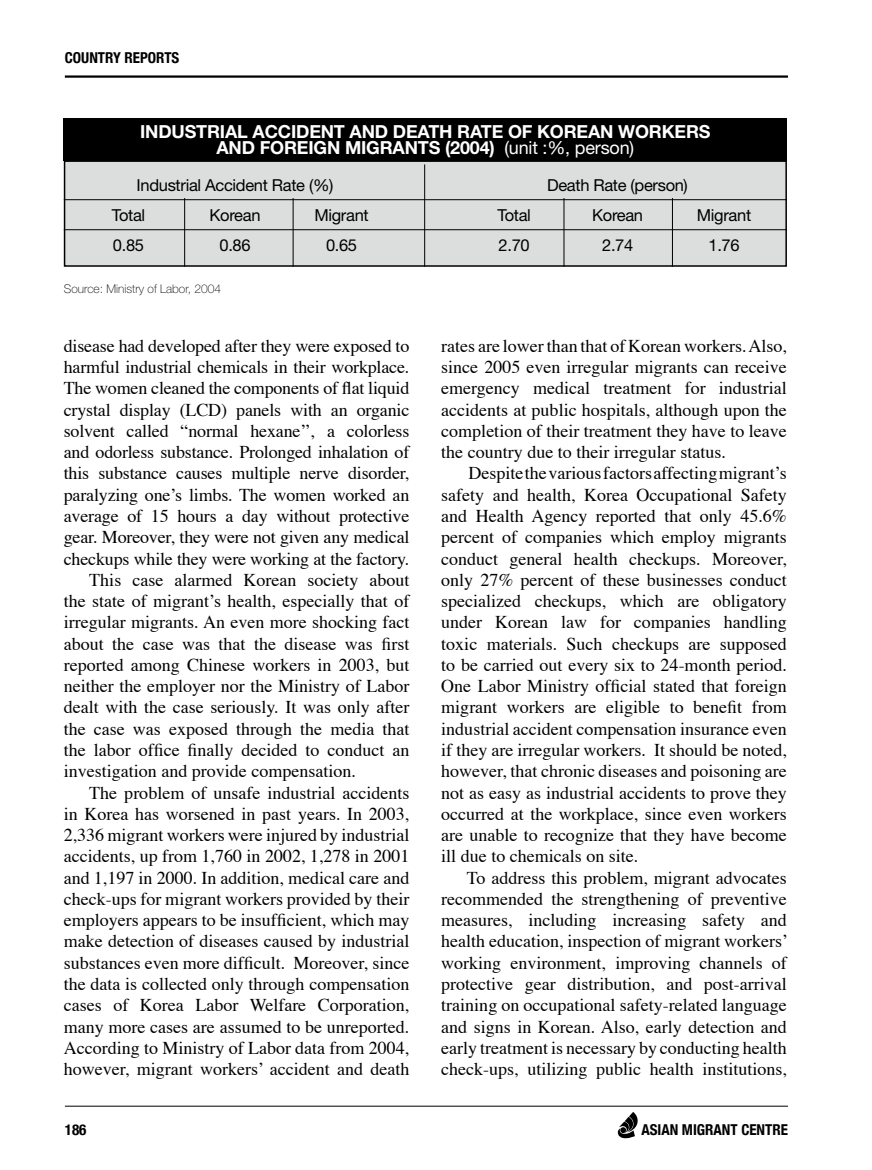
<style>
.page{position:relative;width:872px;height:1170px;background:#fff}
.page>*{position:absolute;margin:0;border:0;box-sizing:border-box;transform-origin:0 0}
.t1{font:18px/21.3px "Times";color:#000;text-align:justify}
.t2{font:700 18px "Helvetica Neue";letter-spacing:-.01em;color:#fff}
.t3{font:18px "Helvetica Neue";letter-spacing:-.01em;color:#fff}
.t4{font:16.5px "Helvetica Neue";letter-spacing:-.02em;color:#000}
.t5{font:700 condensed 15px "Helvetica Neue";color:#000}
.t6{font:100 12px "Helvetica Neue";color:#000}
.s1{font-weight:700}
</style>
<div class="page">
<hr style="left:65px;top:75px;width:723px;height:3px;background:#000">
<hr style="left:65px;top:1105px;width:723px;height:1px;background:#000">
<svg style="left:618px;top:1112px;width:20px;height:26px"></svg>
<div style="left:65px;top:161px;width:721px;height:105px;background:#dcdddd"></div>
<div style="left:64px;top:160px;width:723px;height:107px;border:2px solid #000"></div>
<hr style="left:64px;top:199px;width:723px;height:1px;background:#000">
<hr style="left:64px;top:229px;width:723px;height:1px;background:#000">
<hr style="left:672px;top:198px;width:1px;height:69px;background:#000">
<hr style="left:424px;top:164px;width:1px;height:103px;background:#000">
<hr style="left:563px;top:198px;width:1px;height:69px;background:#000">
<hr style="left:293px;top:198px;width:1px;height:69px;background:#000">
<hr style="left:184px;top:198px;width:1px;height:69px;background:#000">
<div style="left:64px;top:118px;width:723px;height:42px;background:#000"></div>
<p class="t5" style="left:65px;top:48px;width:116px">COUNTRY REPORTS</p>
<p class="t2" style="left:140px;top:120px;width:18px">INDUSTRIAL</p>
<p class="t2" style="left:252px;top:120px;width:25px">ACCIDENT</p>
<p class="t2" style="left:349px;top:120px;width:14px">AND</p>
<p class="t2" style="left:393px;top:120px;width:26px">DEATH</p>
<p class="t2" style="left:457px;top:120px;width:25px">RATE</p>
<p class="t2" style="left:508px;top:120px;width:56px">OF KOREAN</p>
<p class="t2" style="left:618px;top:120px;width:15px">WORKERS</p>
<p class="t2" style="left:216px;top:137px;width:14px">AND</p>
<p class="t2" style="left:260px;top:137px;width:23px">FOREIGN</p>
<p class="t2" style="left:345px;top:137px;width:29px">MIGRANTS</p>
<p class="t3" style="left:445px;top:137px;width:191px"><span class="s1">(2004)</span> (unit :%, person)</p>
<p class="t4" style="left:137px;top:175px;width:198px">Industrial Accident Rate (%)</p>
<p class="t4" style="left:547px;top:175px;width:142px">Death Rate (person)</p>
<p class="t4" style="left:112px;top:205px;width:35px">Total</p>
<p class="t4" style="left:209px;top:205px;width:52px">Korean</p>
<p class="t4" style="left:314px;top:205px;width:56px">Migrant</p>
<p class="t4" style="left:497px;top:205px;width:35px">Total</p>
<p class="t4" style="left:592px;top:205px;width:52px">Korean</p>
<p class="t4" style="left:697px;top:205px;width:56px">Migrant</p>
<p class="t4" style="left:113px;top:235px;width:33px">0.85</p>
<p class="t4" style="left:219px;top:235px;width:33px">0.86</p>
<p class="t4" style="left:326px;top:235px;width:33px">0.65</p>
<p class="t4" style="left:498px;top:235px;width:33px">2.70</p>
<p class="t4" style="left:602px;top:235px;width:33px">2.74</p>
<p class="t4" style="left:708px;top:235px;width:33px">1.76</p>
<p class="t6" style="left:64px;top:281px;width:159px">Source: Ministry of Labor, 2004</p>
<p class="t1" style="left:64px;top:333px;width:347px">disease had developed after they were exposed to</p>
<p class="t1" style="left:64px;top:355px;width:347px">harmful industrial chemicals in their workplace.</p>
<p class="t1" style="left:64px;top:376px;width:347px">The women cleaned the components of flat liquid</p>
<p class="t1" style="left:64px;top:397px;width:347px">crystal display (LCD) panels with an organic</p>
<p class="t1" style="left:64px;top:418px;width:347px">solvent called “normal hexane’’, a colorless</p>
<p class="t1" style="left:64px;top:440px;width:347px">and odorless substance. Prolonged inhalation of</p>
<p class="t1" style="left:64px;top:461px;width:347px">this substance causes multiple nerve disorder,</p>
<p class="t1" style="left:64px;top:482px;width:347px">paralyzing one’s limbs. The women worked an</p>
<p class="t1" style="left:64px;top:503px;width:347px">average of 15 hours a day without protective</p>
<p class="t1" style="left:64px;top:525px;width:347px">gear. Moreover, they were not given any medical</p>
<p class="t1" style="left:64px;top:546px;width:347px">checkups while they were working at the factory.</p>
<p class="t1" style="left:89px;top:567px;width:321px">This case alarmed Korean society about</p>
<p class="t1" style="left:64px;top:589px;width:347px">the state of migrant’s health, especially that of</p>
<p class="t1" style="left:64px;top:610px;width:347px">irregular migrants. An even more shocking fact</p>
<p class="t1" style="left:64px;top:631px;width:347px">about the case was that the disease was first</p>
<p class="t1" style="left:64px;top:652px;width:347px">reported among Chinese workers in 2003, but</p>
<p class="t1" style="left:64px;top:674px;width:347px">neither the employer nor the Ministry of Labor</p>
<p class="t1" style="left:64px;top:695px;width:347px">dealt with the case seriously. It was only after</p>
<p class="t1" style="left:64px;top:716px;width:347px">the case was exposed through the media that</p>
<p class="t1" style="left:64px;top:737px;width:347px">the labor office finally decided to conduct an</p>
<p class="t1" style="left:64px;top:759px;width:293px">investigation and provide compensation.</p>
<p class="t1" style="left:89px;top:780px;width:321px">The problem of unsafe industrial accidents</p>
<p class="t1" style="left:64px;top:801px;width:347px">in Korea has worsened in past years. In 2003,</p>
<p class="t1" style="left:64px;top:822px;width:347px">2,336 migrant workers were injured by industrial</p>
<p class="t1" style="left:64px;top:844px;width:347px">accidents, up from 1,760 in 2002, 1,278 in 2001</p>
<p class="t1" style="left:64px;top:865px;width:347px">and 1,197 in 2000. In addition, medical care and</p>
<p class="t1" style="left:64px;top:886px;width:347px">check-ups for migrant workers provided by their</p>
<p class="t1" style="left:64px;top:907px;width:347px">employers appears to be insufficient, which may</p>
<p class="t1" style="left:64px;top:929px;width:347px">make detection of diseases caused by industrial</p>
<p class="t1" style="left:64px;top:950px;width:347px">substances even more difficult. Moreover, since</p>
<p class="t1" style="left:64px;top:971px;width:347px">the data is collected only through compensation</p>
<p class="t1" style="left:64px;top:992px;width:347px">cases of Korea Labor Welfare Corporation,</p>
<p class="t1" style="left:64px;top:1014px;width:347px">many more cases are assumed to be unreported.</p>
<p class="t1" style="left:64px;top:1035px;width:347px">According to Ministry of Labor data from 2004,</p>
<p class="t1" style="left:64px;top:1056px;width:347px">however, migrant workers’ accident and death</p>
<p class="t1" style="left:441px;top:333px;width:347px">rates are lower than that of Korean workers. Also, since 2005 even irregular migrants can receive emergency medical treatment for industrial accidents at public hospitals, although upon the completion of their treatment they have to leave the country due to their irregular status.</p>
<p class="t1" style="left:441px;top:461px;width:347px;text-indent:27px">Despite the various factors affecting migrant’s safety and health, Korea Occupational Safety and Health Agency reported that only 45.6% percent of companies which employ migrants conduct general health checkups. Moreover, only 27% percent of these businesses conduct specialized checkups, which are obligatory under Korean law for companies handling toxic materials. Such checkups are supposed to be carried out every six to 24-month period.<br>One Labor Ministry official stated that foreign migrant workers are eligible to benefit from industrial accident compensation insurance even if they are irregular workers. It should be noted, however, that chronic diseases and poisoning are not as easy as industrial accidents to prove they occurred at the workplace, since even workers are unable to recognize that they have become ill due to chemicals on site.</p>
<p class="t1" style="left:441px;top:865px;width:348px;text-indent:26px">To address this problem, migrant advocates recommended the strengthening of preventive measures, including increasing safety and health education, inspection of migrant workers’ working environment, improving channels of protective gear distribution, and post-arrival training on occupational safety-related language and signs in Korean. Also, early detection and early treatment is necessary by conducting health check-ups, utilizing public health institutions,</p>
<p class="t5" style="left:65px;top:1120px;width:23px">186</p>
<p class="t5" style="left:641px;top:1120px;width:148px">ASIAN MIGRANT CENTRE</p>
</div>
